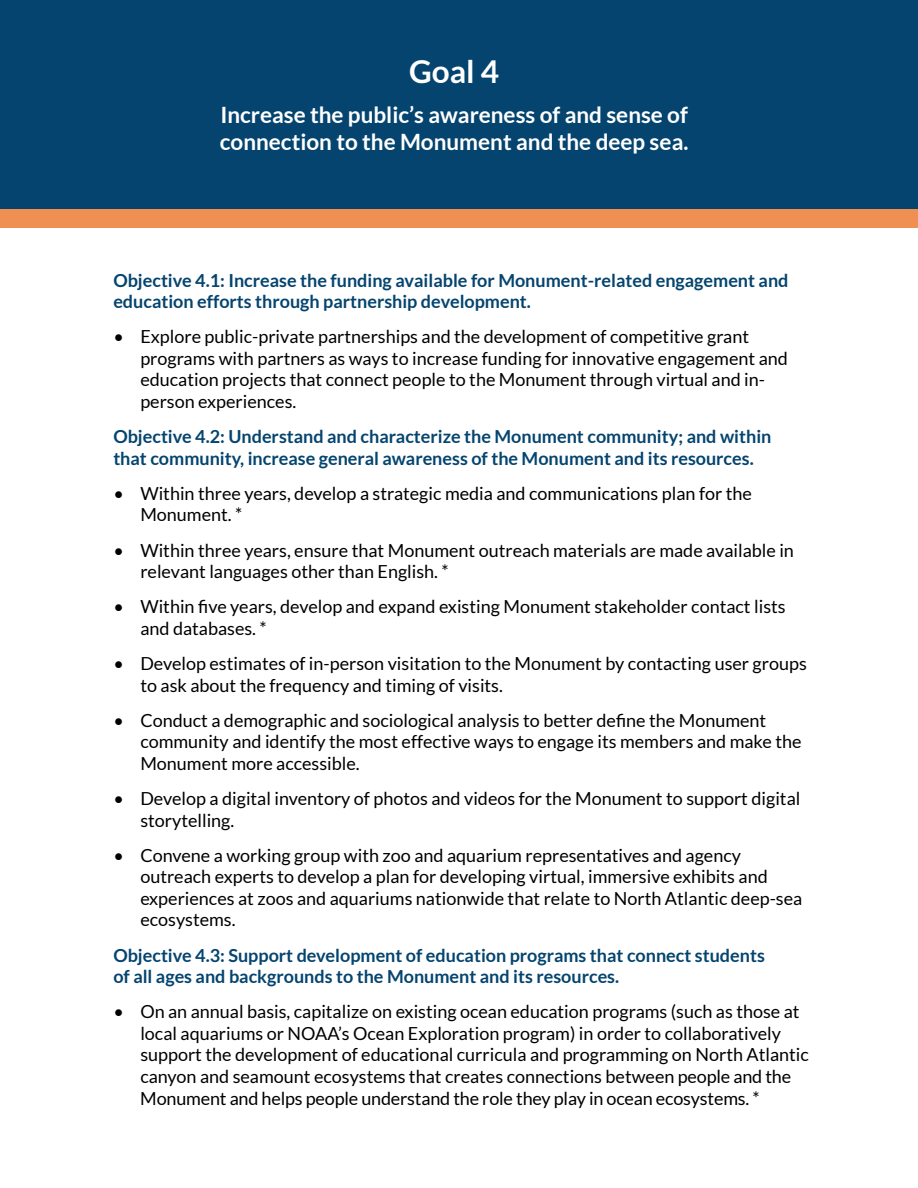
<style>
.page{position:relative;width:918px;height:1188px;background:#fff}
.page>*{position:absolute;margin:0;border:0;box-sizing:border-box;transform-origin:0 0}
.t1{font:700 31.5px "Lato";color:#fff}
.t2{font:700 22.5px/27px "Lato";color:#fff}
.t3{font:18px/21.6px "Lato";color:#000}
.t4{font:700 18px/21.6px "Lato";color:#04446f}
</style>
<div class="page">
<div style="left:0;top:0;width:918px;height:228px;background:#04446f"></div>
<div style="left:0;top:209px;width:918px;height:19px;background:#f08f52"></div>
<h1 class="t1" style="left:409px;top:53px;width:92px">Goal 4</h1>
<p class="t2" style="left:220px;top:101px;width:470px">Increase the public’s awareness of and sense of connection to the Monument and the deep sea.</p>
<p class="t4" style="left:113px;top:269px;width:677px">Objective 4.1: Increase the funding available for Monument-related engagement and education efforts through partnership development.</p>
<p class="t3" style="left:140px;top:326px;width:649px;text-indent:-27px">• Explore public-private partnerships and the development of competitive grant programs with partners as ways to increase funding for innovative engagement and education projects that connect people to the Monument through virtual and in&shy;person experiences.</p>
<p class="t4" style="left:113px;top:426px;width:660px">Objective 4.2: Understand and characterize the Monument community; and within that community, increase general awareness of the Monument and its resources.</p>
<p class="t3" style="left:140px;top:482px;width:613px;text-indent:-27px">• Within three years, develop a strategic media and communications plan for the<br>Monument. *</p>
<p class="t3" style="left:140px;top:539px;width:655px;text-indent:-27px">• Within three years, ensure that Monument outreach materials are made available in relevant languages other than English. *</p>
<p class="t3" style="left:140px;top:596px;width:647px;text-indent:-27px">• Within five years, develop and expand existing Monument stakeholder contact lists and databases. *</p>
<p class="t3" style="left:140px;top:653px;width:668px;text-indent:-27px">• Develop estimates of in-person visitation to the Monument by contacting user groups to ask about the frequency and timing of visits.</p>
<p class="t3" style="left:140px;top:709px;width:663px;text-indent:-27px">• Conduct a demographic and sociological analysis to better define the Monument community and identify the most effective ways to engage its members and make the<br>Monument more accessible.</p>
<p class="t3" style="left:140px;top:788px;width:662px;text-indent:-27px">• Develop a digital inventory of photos and videos for the Monument to support digital storytelling.</p>
<p class="t3" style="left:140px;top:844px;width:664px;text-indent:-27px">• Convene a working group with zoo and aquarium representatives and agency outreach experts to develop a plan for developing virtual, immersive exhibits and experiences at zoos and aquariums nationwide that relate to North Atlantic deep-sea ecosystems.</p>
<p class="t4" style="left:113px;top:944px;width:653px">Objective 4.3: Support development of education programs that connect students of all ages and backgrounds to the Monument and its resources.</p>
<p class="t3" style="left:140px;top:1001px;width:670px;text-indent:-27px">• On an annual basis, capitalize on existing ocean education programs (such as those at local aquariums or NOAA’s Ocean Exploration program) in order to collaboratively support the development of educational curricula and programming on North Atlantic canyon and seamount ecosystems that creates connections between people and the Monument and helps people understand the role they play in ocean ecosystems. *</p>
</div>
